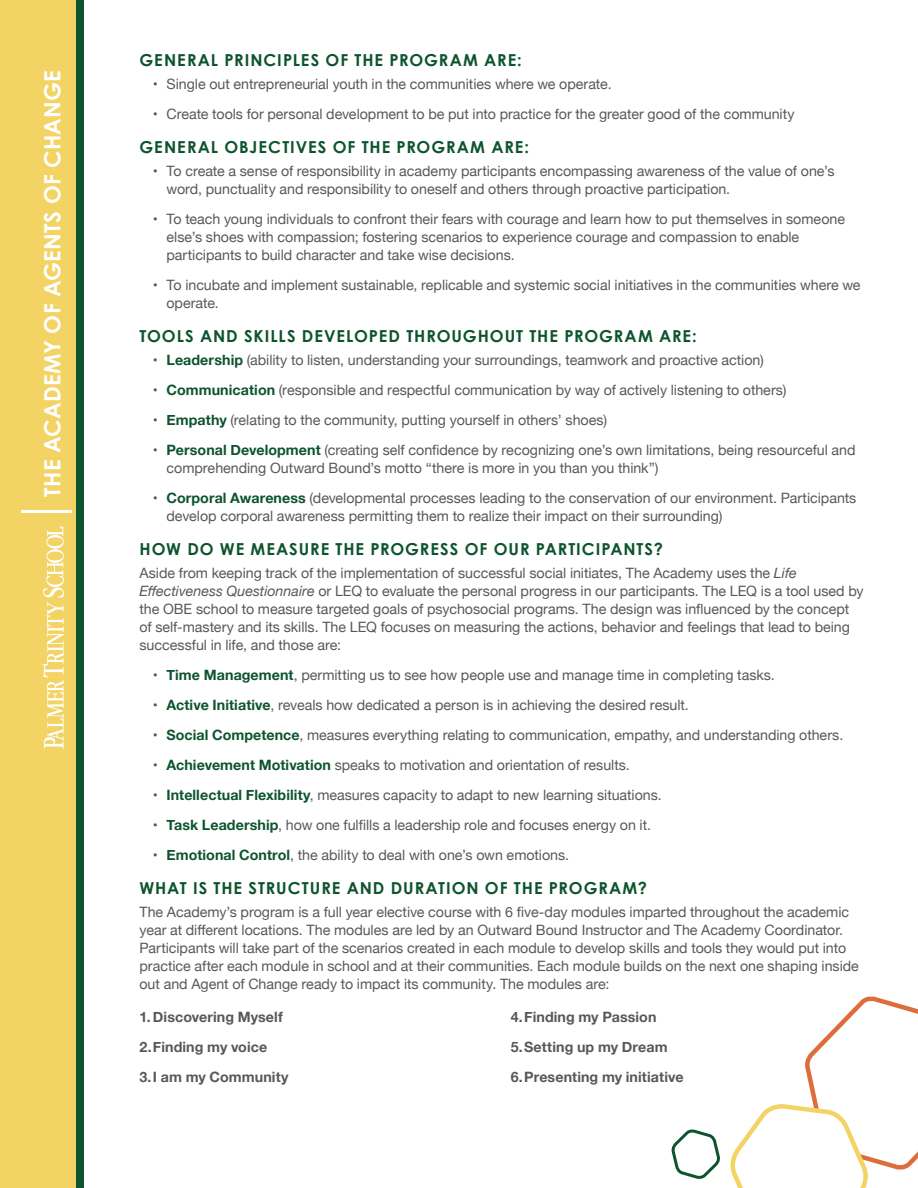
<style>
.page{position:relative;width:918px;height:1188px;background:#fff}
.page>*{position:absolute;margin:0;border:0;box-sizing:border-box;transform-origin:0 0}
.Main_Titles{font:700 22.5px "Century Gothic";letter-spacing:.01em;color:#fff}
.Sub_titles{font:700 16.5px "Century Gothic";letter-spacing:.055em;color:#0d542e}
.BODY{font:14.25px/18px "Helvetica Neue";color:#57585a}
.BODY-2{font:700 14.25px "Helvetica Neue";letter-spacing:.005em;color:#57585a}
.s1{font-weight:700;color:#0d542e}
.s2{font-style:italic}
</style>
<div class="page">
<div style="left:0;top:0;width:76px;height:1188px;background:#f3d364"></div>
<div style="left:76px;top:0;width:8px;height:1188px;background:#0d542e"></div>
<svg style="left:43px;top:526px;width:21px;height:222px"></svg>
<hr style="left:21px;top:510px;width:51px;height:3px;background:#fff">
<svg style="left:671px;top:1129px;width:49px;height:50px"></svg>
<svg style="left:730px;top:996px;width:188px;height:192px"></svg>
<p class="Main_Titles" style="left:38px;top:497px;width:428px;rotate:-90deg">THE ACADEMY OF AGENTS OF CHANGE</p>
<p class="Sub_titles" style="left:140px;top:50px;width:384px">GENERAL PRINCIPLES OF THE PROGRAM ARE:</p>
<p class="BODY" style="left:153px;top:76px;width:460px">• Single out entrepreneurial youth in the communities where we operate.</p>
<p class="BODY" style="left:153px;top:106px;width:643px">• Create tools for personal development to be put into practice for the greater good of the community</p>
<p class="Sub_titles" style="left:140px;top:137px;width:391px">GENERAL OBJECTIVES OF THE PROGRAM ARE:</p>
<p class="BODY" style="left:166px;top:163px;width:670px;text-indent:-14px">• To create a sense of responsibility in academy participants encompassing awareness of the value of one’s word, punctuality and responsibility to oneself and others through proactive participation.</p>
<p class="BODY" style="left:166px;top:211px;width:680px;text-indent:-14px">• To teach young individuals to confront their fears with courage and learn how to put themselves in someone else’s shoes with compassion; fostering scenarios to experience courage and compassion to enable participants to build character and take wise decisions.</p>
<p class="BODY" style="left:166px;top:277px;width:696px;text-indent:-14px">• To incubate and implement sustainable, replicable and systemic social initiatives in the communities where we operate.</p>
<p class="Sub_titles" style="left:140px;top:326px;width:559px">TOOLS AND SKILLS DEVELOPED THROUGHOUT THE PROGRAM ARE:</p>
<p class="BODY" style="left:153px;top:352px;width:612px">• <span class="s1">Leadership</span> (ability to listen, understanding your surroundings, teamwork and proactive action)</p>
<p class="BODY" style="left:153px;top:382px;width:635px">• <span class="s1">Communication</span> (responsible and respectful communication by way of actively listening to others)</p>
<p class="BODY" style="left:153px;top:412px;width:456px">• <span class="s1">Empathy</span> (relating to the community, putting yourself in others’ shoes)</p>
<p class="BODY" style="left:166px;top:442px;width:691px;text-indent:-14px">• <span class="s1">Personal Development</span> (creating self confidence by recognizing one’s own limitations, being resourceful and comprehending Outward Bound’s motto “there is more in you than you think”)</p>
<p class="BODY" style="left:166px;top:490px;width:691px;text-indent:-14px">• <span class="s1">Corporal Awareness</span> (developmental processes leading to the conservation of our environment. Participants develop corporal awareness permitting them to realize their impact on their surrounding)</p>
<p class="Sub_titles" style="left:140px;top:539px;width:525px">HOW DO WE MEASURE THE PROGRESS OF OUR PARTICIPANTS?</p>
<p class="BODY" style="left:140px;top:565px;width:726px">Aside from keeping track of the implementation of successful social initiates, The Academy uses the <span class="s2">Life Effectiveness Questionnaire</span> or LEQ to evaluate the personal progress in our participants. The LEQ is a tool used by the OBE school to measure targeted goals of psychosocial programs. The design was influenced by the concept of self-mastery and its skills. The LEQ focuses on measuring the actions, behavior and feelings that lead to being successful in life, and those are:</p>
<p class="BODY" style="left:153px;top:667px;width:623px">• <span class="s1">Time Management</span>, permitting us to see how people use and manage time in completing tasks.</p>
<p class="BODY" style="left:153px;top:697px;width:537px">• <span class="s1">Active Initiative</span>, reveals how dedicated a person is in achieving the desired result.</p>
<p class="BODY" style="left:153px;top:727px;width:692px">• <span class="s1">Social Competence</span>, measures everything relating to communication, empathy, and understanding others.</p>
<p class="BODY" style="left:153px;top:757px;width:478px">• <span class="s1">Achievement Motivation</span> speaks to motivation and orientation of results.</p>
<p class="BODY" style="left:153px;top:787px;width:510px">• <span class="s1">Intellectual Flexibility</span>, measures capacity to adapt to new learning situations.</p>
<p class="BODY" style="left:153px;top:817px;width:500px">• <span class="s1">Task Leadership</span>, how one fulfills a leadership role and focuses energy on it.</p>
<p class="BODY" style="left:153px;top:847px;width:418px">• <span class="s1">Emotional Control</span>, the ability to deal with one’s own emotions.</p>
<p class="Sub_titles" style="left:140px;top:878px;width:509px">WHAT IS THE STRUCTURE AND DURATION OF THE PROGRAM?</p>
<p class="BODY" style="left:140px;top:904px;width:721px">The Academy’s program is a full year elective course with 6 five-day modules imparted throughout the academic year at different locations. The modules are led by an Outward Bound Instructor and The Academy Coordinator.<br>Participants will take part of the scenarios created in each module to develop skills and tools they would put into practice after each module in school and at their communities. Each module builds on the next one shaping inside out and Agent of Change ready to impact its community. The modules are:</p>
<p class="BODY-2" style="left:140px;top:1006px;width:145px">1. Discovering Myself</p>
<p class="BODY-2" style="left:140px;top:1036px;width:129px">2.Finding my voice</p>
<p class="BODY-2" style="left:140px;top:1066px;width:151px">3.I am my Community</p>
<p class="BODY-2" style="left:511px;top:1006px;width:147px">4.Finding my Passion</p>
<p class="BODY-2" style="left:511px;top:1036px;width:158px">5.Setting up my Dream</p>
<p class="BODY-2" style="left:511px;top:1066px;width:174px">6.Presenting my initiative</p>
</div>
